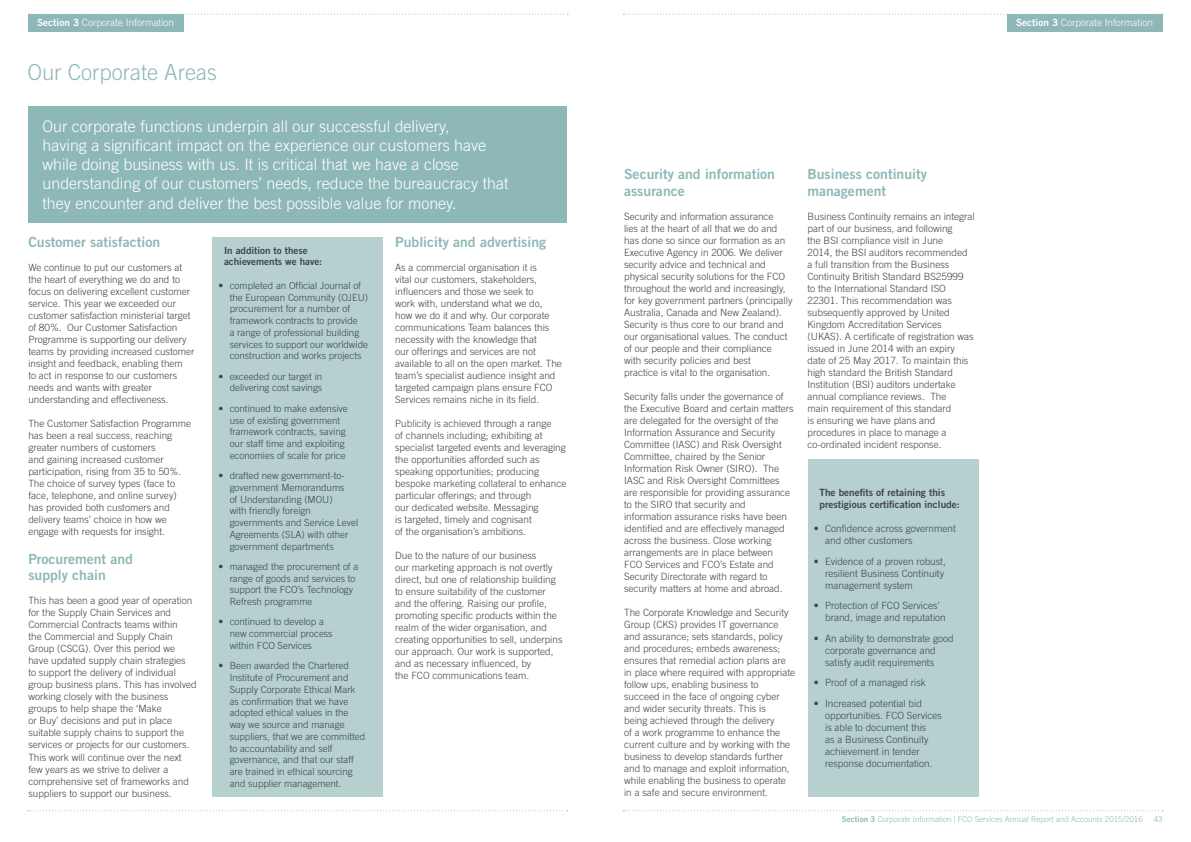
<style>
.page{position:relative;width:1191px;height:842px;background:#fff}
.page>*{position:absolute;margin:0;border:0;box-sizing:border-box;transform-origin:0 0}
.t1{font:300 22px "Trade Gothic LT Std";color:#8eb8b7}
.t2{font:300 16px/19.2px "Trade Gothic LT Std";color:#fff}
.t3{font:14px/16.8px "Trade Gothic LT Std Bd 2";color:#8eb8b7}
.t4{font:300 10px/12px "Trade Gothic LT Std";color:#3d4548}
.t5{font:10px/12px "Trade Gothic LT Std Bd 2";color:#3d4548}
.t6{font:300 10px "Trade Gothic LT Std";color:#fff}
.t7{font:300 9.8px/11.8px "Trade Gothic LT Std";color:#3d4548}
.t8{font:9.8px/11.8px "Trade Gothic LT Std Bd 2";color:#3d4548}
.t9{font:300 8px "Trade Gothic LT Std";color:#8eb8b7}
.s1{font-family:"Trade Gothic LT Std Bd 2";font-weight:400}
</style>
<div class="page">
<svg style="left:185px;top:14px;width:383px;height:1px"></svg>
<svg style="left:28px;top:810px;width:539px;height:1px"></svg>
<svg style="left:623px;top:14px;width:540px;height:1px"></svg>
<svg style="left:623px;top:810px;width:540px;height:1px"></svg>
<div style="left:28px;top:14px;width:156px;height:17px;background:#8eb8b7"></div>
<div style="left:1006px;top:14px;width:156px;height:17px;background:#8eb8b7"></div>
<div style="left:28px;top:106px;width:538px;height:117px;background:#8eb8b7"></div>
<div style="left:213px;top:237px;width:170px;height:560px;background:#b5d0cf"></div>
<div style="left:808px;top:459px;width:171px;height:338px;background:#b5d0cf"></div>
<p class="t6" style="left:37px;top:17px;width:138px"><span class="s1">Section 3</span> Corporate Information</p>
<p class="t6" style="left:1016px;top:17px;width:138px"><span class="s1">Section 3</span> Corporate Information</p>
<h1 class="t1" style="left:27px;top:59px;width:191px">Our Corporate Areas</h1>
<p class="t2" style="left:43px;top:116px;width:467px">Our corporate functions underpin all our successful delivery,<br>having a significant impact on the experience our customers have while doing business with us. It is critical that we have a close understanding of our customers’ needs, reduce the bureaucracy that they encounter and deliver the best possible value for money.</p>
<h3 class="t3" style="left:28px;top:233px;width:133px">Customer satisfaction</h3>
<p class="t4" style="left:28px;top:261px;width:168px">We continue to put our customers at the heart of everything we do and to focus on delivering excellent customer service. This year we exceeded our customer satisfaction ministerial target of 80%. Our Customer Satisfaction Programme is supporting our delivery teams by providing increased customer insight and feedback, enabling them<br>to act in response to our customers needs and wants with greater understanding and effectiveness.</p>
<p class="t4" style="left:28px;top:417px;width:164px">The Customer Satisfaction Programme has been a real success, reaching greater numbers of customers<br>and gaining increased customer participation, rising from 35 to 50%.<br>The choice of survey types (face to face, telephone, and online survey) has provided both customers and delivery teams’ choice in how we engage with requests for insight.</p>
<h3 class="t3" style="left:28px;top:550px;width:106px">Procurement and supply chain</h3>
<p class="t4" style="left:28px;top:595px;width:170px">This has been a good year of operation for the Supply Chain Services and Commercial Contracts teams within<br>the Commercial and Supply Chain Group (CSCG). Over this period we have updated supply chain strategies<br>to support the delivery of individual group business plans. This has involved working closely with the business groups to help shape the ‘Make<br>or Buy’ decisions and put in place suitable supply chains to support the services or projects for our customers.<br>This work will continue over the next few years as we strive to deliver a comprehensive set of frameworks and suppliers to support our business.</p>
<p class="t8" style="left:224px;top:244px;width:100px">In addition to these achievements we have:</p>
<p class="t7" style="left:230px;top:279px;width:140px;text-indent:-11px">• completed an Official Journal of the European Community (OJEU) procurement for a number of framework contracts to provide<br>a range of professional building services to support our worldwide construction and works projects</p>
<p class="t7" style="left:218px;top:370px;width:105px;text-align:right">• exceeded our target in delivering cost savings</p>
<p class="t7" style="left:230px;top:402px;width:120px;text-indent:-11px">• continued to make extensive use of existing government framework contracts, saving our staff time and exploiting economies of scale for price</p>
<p class="t7" style="left:230px;top:469px;width:130px;text-indent:-11px">• drafted new government-to&shy;government Memorandums<br>of Understanding (MOU)<br>with friendly foreign governments and Service Level<br>Agreements (SLA) with other government departments</p>
<p class="t7" style="left:230px;top:560px;width:130px;text-indent:-11px">• managed the procurement of a range of goods and services to support the FCO’s Technology<br>Refresh programme</p>
<p class="t7" style="left:230px;top:616px;width:104px;text-indent:-11px">• continued to develop a new commercial process within FCO Services</p>
<p class="t7" style="left:230px;top:660px;width:137px;text-indent:-11px">• Been awarded the Chartered<br>Institute of Procurement and<br>Supply Corporate Ethical Mark as confirmation that we have adopted ethical values in the way we source and manage suppliers, that we are committed to accountability and self governance, and that our staff are trained in ethical sourcing and supplier management.</p>
<h3 class="t3" style="left:395px;top:233px;width:152px">Publicity and advertising</h3>
<p class="t4" style="left:395px;top:261px;width:168px">As a commercial organisation it is<br>vital our customers, stakeholders, influencers and those we seek to<br>work with, understand what we do, how we do it and why. Our corporate communications Team balances this necessity with the knowledge that<br>our offerings and services are not available to all on the open market. The team’s specialist audience insight and targeted campaign plans ensure FCO Services remains niche in its field.</p>
<p class="t4" style="left:395px;top:417px;width:173px">Publicity is achieved through a range<br>of channels including; exhibiting at specialist targeted events and leveraging the opportunities afforded such as speaking opportunities; producing bespoke marketing collateral to enhance particular offerings; and through<br>our dedicated website. Messaging<br>is targeted, timely and cognisant<br>of the organisation’s ambitions.</p>
<p class="t4" style="left:395px;top:549px;width:169px">Due to the nature of our business<br>our marketing approach is not overtly direct, but one of relationship building to ensure suitability of the customer and the offering. Raising our profile, promoting specific products within the realm of the wider organisation, and creating opportunities to sell, underpins our approach. Our work is supported, and as necessary influenced, by<br>the FCO communications team.</p>
<h3 class="t3" style="left:624px;top:165px;width:152px">Security and information assurance</h3>
<p class="t4" style="left:624px;top:210px;width:170px">Security and information assurance<br>lies at the heart of all that we do and has done so since our formation as an Executive Agency in 2006. We deliver security advice and technical and physical security solutions for the FCO throughout the world and increasingly, for key government partners (principally Australia, Canada and New Zealand).<br>Security is thus core to our brand and our organisational values. The conduct of our people and their compliance<br>with security policies and best<br>practice is vital to the organisation.</p>
<p class="t4" style="left:624px;top:390px;width:171px">Security falls under the governance of the Executive Board and certain matters are delegated for the oversight of the Information Assurance and Security Committee (IASC) and Risk Oversight Committee, chaired by the Senior Information Risk Owner (SIRO). The IASC and Risk Oversight Committees are responsible for providing assurance to the SIRO that security and information assurance risks have been identified and are effectively managed across the business. Close working arrangements are in place between FCO Services and FCO’s Estate and Security Directorate with regard to security matters at home and abroad.</p>
<p class="t4" style="left:624px;top:606px;width:173px">The Corporate Knowledge and Security Group (CKS) provides IT governance and assurance; sets standards, policy and procedures; embeds awareness; ensures that remedial action plans are in place where required with appropriate follow ups, enabling business to succeed in the face of ongoing cyber and wider security threats. This is<br>being achieved through the delivery<br>of a work programme to enhance the current culture and by working with the business to develop standards further and to manage and exploit information, while enabling the business to operate in a safe and secure environment.</p>
<h3 class="t3" style="left:807px;top:165px;width:121px">Business continuity management</h3>
<p class="t4" style="left:807px;top:210px;width:169px">Business Continuity remains an integral part of our business, and following<br>the BSI compliance visit in June<br>2014, the BSI auditors recommended a full transition from the Business Continuity British Standard BS25999<br>to the International Standard ISO 22301. This recommendation was subsequently approved by United Kingdom Accreditation Services (UKAS). A certificate of registration was issued in June 2014 with an expiry date of 25 May 2017. To maintain this high standard the British Standard Institution (BSI) auditors undertake annual compliance reviews. The<br>main requirement of this standard<br>is ensuring we have plans and procedures in place to manage a co-ordinated incident response.</p>
<p class="t5" style="left:819px;top:486px;width:142px">The benefits of retaining this prestigious certification include:</p>
<p class="t4" style="left:825px;top:523px;width:132px;text-indent:-11px">• Confidence across government and other customers</p>
<p class="t4" style="left:825px;top:555px;width:122px;text-indent:-11px">• Evidence of a proven robust, resilient Business Continuity management system</p>
<p class="t4" style="left:825px;top:600px;width:122px;text-indent:-11px">• Protection of FCO Services’ brand, image and reputation</p>
<p class="t4" style="left:825px;top:632px;width:130px;text-indent:-11px">• An ability to demonstrate good corporate governance and satisfy audit requirements</p>
<p class="t4" style="left:814px;top:677px;width:113px">• Proof of a managed risk</p>
<p class="t4" style="left:825px;top:697px;width:118px;text-indent:-11px">• Increased potential bid opportunities. FCO Services is able to document this<br>as a Business Continuity achievement in tender response documentation.</p>
<p class="t9" style="left:842px;top:815px;width:302px"><span class="s1">Section 3</span> Corporate Information | FCO Services Annual Report and Accounts 2015/2016</p>
<p class="t9" style="left:1153px;top:815px;width:10px">43</p>
</div>
